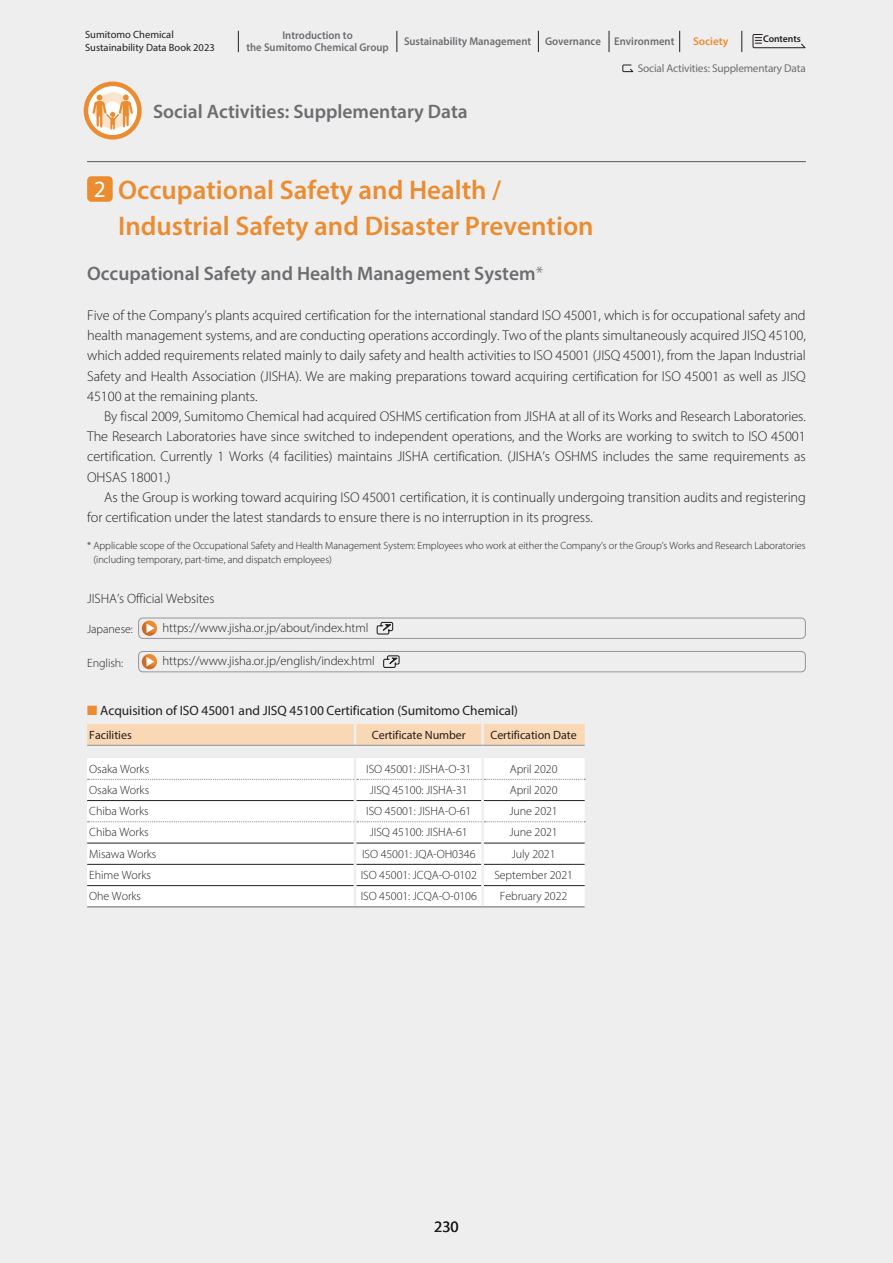
<style>
.page{position:relative;width:893px;height:1263px;background:#eeeeef}
.page>*{position:absolute;margin:0;border:0;box-sizing:border-box;transform-origin:0 0}
.大見出しen{font:600 27px/35.8px "Myriad Pro";color:#eb8c30}
.大見出しen-2{font:23.4px "Myriad Pro";color:#fff}
.大見出しen-3{font:600 19.5px "Myriad Pro";color:#6c6d70}
.t1{font:15.9px "Myriad Pro";color:#231f20}
.本文en{font:300 14.25px/20.2px "Myriad Pro";letter-spacing:-.005em;color:#231f20;text-align:justify}
.チャートタイトルen{font:13.5px "Myriad Pro";letter-spacing:-.005em;color:#231f20}
.表組_L_en{font:300 13.5px "Myriad Pro";letter-spacing:-.005em;color:#231f20}
.リンクURL{font:300 12.75px "Myriad Pro";letter-spacing:-.005em;color:#231f20}
.表組_L_en-2{font:300 12px "Myriad Pro";letter-spacing:-.005em;color:#231f20}
.表組_R_en{font:12px "Myriad Pro";letter-spacing:-.005em;color:#231f20}
.t2{font:600 11.25px/12.8px "Myriad Pro";color:#6c6d70;text-align:center;scale:.95 1}
.t3{font:11.25px "Myriad Pro";letter-spacing:-.015em;color:#6c6d70}
.t4{font:600 11.25px "Myriad Pro";color:#eb8c30}
.e_SDB_注記{font:300 10.5px/13.5px "Myriad Pro";letter-spacing:-.005em;color:#231f20}
.t5{font:10.5px/12.8px "Myriad Pro";color:#231f20}
.t6{font:600 9.75px "Myriad Pro";letter-spacing:-.01em;color:#231f20}
.s1{font-weight:300}
.s2{color:#eb8c30}
</style>
<div class="page">
<div style="left:87px;top:724px;width:498px;height:21px;background:#fad8b6"></div>
<div style="left:87px;top:758px;width:498px;height:148px;background:#fff"></div>
<svg style="left:88px;top:821px;width:497px;height:1px"></svg>
<svg style="left:88px;top:779px;width:497px;height:1px"></svg>
<hr style="left:87px;top:800px;width:267px;height:1px;background:#231f20">
<hr style="left:356px;top:800px;width:125px;height:1px;background:#231f20">
<hr style="left:484px;top:800px;width:101px;height:1px;background:#231f20">
<hr style="left:87px;top:885px;width:267px;height:1px;background:#231f20">
<hr style="left:356px;top:885px;width:125px;height:1px;background:#231f20">
<hr style="left:484px;top:885px;width:101px;height:1px;background:#231f20">
<hr style="left:354px;top:724px;width:2px;height:21px;background:#eeeeef">
<hr style="left:481px;top:724px;width:3px;height:21px;background:#eeeeef">
<hr style="left:87px;top:745px;width:268px;height:1px;background:#939598">
<hr style="left:355px;top:745px;width:128px;height:1px;background:#939598">
<hr style="left:483px;top:745px;width:102px;height:1px;background:#939598">
<hr style="left:87px;top:843px;width:267px;height:1px;background:#231f20">
<hr style="left:356px;top:843px;width:125px;height:1px;background:#231f20">
<hr style="left:484px;top:843px;width:101px;height:1px;background:#231f20">
<hr style="left:87px;top:864px;width:267px;height:1px;background:#231f20">
<hr style="left:356px;top:864px;width:125px;height:1px;background:#231f20">
<hr style="left:484px;top:864px;width:101px;height:1px;background:#231f20">
<hr style="left:354px;top:758px;width:2px;height:21px;background:#eeeeef">
<hr style="left:481px;top:758px;width:3px;height:21px;background:#eeeeef">
<hr style="left:354px;top:779px;width:2px;height:21px;background:#eeeeef">
<hr style="left:481px;top:779px;width:3px;height:21px;background:#eeeeef">
<hr style="left:354px;top:800px;width:2px;height:22px;background:#eeeeef">
<hr style="left:481px;top:800px;width:3px;height:22px;background:#eeeeef">
<hr style="left:354px;top:822px;width:2px;height:21px;background:#eeeeef">
<hr style="left:481px;top:822px;width:3px;height:21px;background:#eeeeef">
<hr style="left:354px;top:843px;width:2px;height:21px;background:#eeeeef">
<hr style="left:481px;top:843px;width:3px;height:21px;background:#eeeeef">
<hr style="left:354px;top:864px;width:2px;height:21px;background:#eeeeef">
<hr style="left:481px;top:864px;width:3px;height:21px;background:#eeeeef">
<hr style="left:354px;top:885px;width:2px;height:21px;background:#eeeeef">
<hr style="left:481px;top:885px;width:3px;height:21px;background:#eeeeef">
<hr style="left:87px;top:906px;width:268px;height:1px;background:#6c6d70">
<hr style="left:355px;top:906px;width:128px;height:1px;background:#6c6d70">
<hr style="left:483px;top:906px;width:102px;height:1px;background:#6c6d70">
<svg style="left:142px;top:620px;width:15px;height:16px"></svg>
<svg style="left:147px;top:623px;width:7px;height:10px"></svg>
<svg style="left:376px;top:621px;width:18px;height:14px"></svg>
<div style="left:138px;top:618px;width:668px;height:21px;border:1px solid #939598;border-radius:4px"></div>
<svg style="left:142px;top:654px;width:15px;height:15px"></svg>
<svg style="left:147px;top:657px;width:7px;height:9px"></svg>
<svg style="left:383px;top:655px;width:17px;height:13px"></svg>
<div style="left:138px;top:651px;width:668px;height:21px;border:1px solid #939598;border-radius:4px"></div>
<div style="left:87px;top:176px;width:26px;height:26px;background:#eb8c30;border-radius:4px"></div>
<svg style="left:84px;top:82px;width:58px;height:58px"></svg>
<div style="left:88px;top:86px;width:49px;height:49px;background:#fff;border-radius:50%"></div>
<svg style="left:95px;top:92px;width:36px;height:37px"></svg>
<svg style="left:92px;top:95px;width:41px;height:35px"></svg>
<svg style="left:397px;top:31px;width:1px;height:21px"></svg>
<svg style="left:238px;top:31px;width:1px;height:21px"></svg>
<svg style="left:538px;top:31px;width:1px;height:21px"></svg>
<svg style="left:679px;top:31px;width:1px;height:21px"></svg>
<svg style="left:609px;top:31px;width:1px;height:21px"></svg>
<svg style="left:742px;top:31px;width:1px;height:21px"></svg>
<svg style="left:752px;top:34px;width:54px;height:15px"></svg>
<hr style="left:87px;top:161px;width:719px;height:1px;background:#6c6d70">
<svg style="left:622px;top:64px;width:12px;height:9px"></svg>
<p class="t2" style="left:246px;top:28px;width:151px">Introduction to<br>the Sumitomo Chemical Group</p>
<p class="t6" style="left:763px;top:33px;width:39px">Contents</p>
<p class="t5" style="left:85px;top:28px;width:131px">Sumitomo Chemical<br>Sustainability Data Book 2023</p>
<p class="t2" style="left:404px;top:35px;width:286px">Sustainability Management Governance Environment</p>
<p class="t4" style="left:693px;top:34px;width:37px">Society</p>
<h3 class="大見出しen-3" style="left:153px;top:99px;width:316px">Social Activities: Supplementary Data</h3>
<p class="t3" style="left:638px;top:61px;width:170px">Social Activities: Supplementary Data</p>
<p class="大見出しen-2" style="left:94px;top:175px;width:13px">2</p>
<p class="大見出しen" style="left:118px;top:171px;width:477px">Occupational Safety and Health /<br>Industrial Safety and Disaster Prevention</p>
<p class="大見出しen-3" style="left:87px;top:261px;width:458px">Occupational Safety and Health Management System<span class="s1">*</span></p>
<p class="本文en" style="left:87px;top:305px;width:720px">Five of the Company’s plants acquired certification for the international standard ISO 45001, which is for occupational safety and health management systems, and are conducting operations accordingly. Two of the plants simultaneously acquired JISQ 45100, which added requirements related mainly to daily safety and health activities to ISO 45001 (JISQ 45001), from the Japan Industrial Safety and Health Association (JISHA). We are making preparations toward acquiring certification for ISO 45001 as well as JISQ 45100 at the remaining plants.</p>
<p class="本文en" style="left:87px;top:406px;width:720px;text-indent:17px">By fiscal 2009, Sumitomo Chemical had acquired OSHMS certification from JISHA at all of its Works and Research Laboratories.<br>The Research Laboratories have since switched to independent operations, and the Works are working to switch to ISO 45001 certification. Currently 1 Works (4 facilities) maintains JISHA certification. (JISHA’s OSHMS includes the same requirements as OHSAS 18001.)</p>
<p class="本文en" style="left:87px;top:487px;width:720px;text-indent:17px">As the Group is working toward acquiring ISO 45001 certification, it is continually undergoing transition audits and registering for certification under the latest standards to ensure there is no interruption in its progress.</p>
<p class="e_SDB_注記" style="left:93px;top:539px;width:714px;text-indent:-6px">* Applicable scope of the Occupational Safety and Health Management System: Employees who work at either the Company’s or the Group’s Works and Research Laboratories (including temporary, part-time, and dispatch employees)</p>
<p class="表組_L_en" style="left:87px;top:590px;width:129px">JISHA’s Official Websites</p>
<p class="表組_L_en-2" style="left:87px;top:622px;width:47px">Japanese:</p>
<p class="表組_L_en-2" style="left:87px;top:655px;width:38px">English:</p>
<p class="リンクURL" style="left:162px;top:620px;width:208px">https://www.jisha.or.jp/about/index.html</p>
<p class="リンクURL" style="left:162px;top:653px;width:214px">https://www.jisha.or.jp/english/index.html</p>
<p class="チャートタイトルen" style="left:87px;top:702px;width:432px"><span class="s2">■</span> Acquisition of ISO 45001 and JISQ 45100 Certification (Sumitomo Chemical)</p>
<p class="表組_R_en" style="left:89px;top:727px;width:44px">Facilities</p>
<p class="表組_R_en" style="left:372px;top:727px;width:95px">Certificate Number</p>
<p class="表組_R_en" style="left:490px;top:727px;width:88px">Certification Date</p>
<p class="表組_L_en-2" style="left:89px;top:761px;width:61px">Osaka Works</p>
<p class="表組_L_en-2" style="left:366px;top:761px;width:107px">ISO 45001: JISHA-O-31</p>
<p class="表組_L_en-2" style="left:510px;top:761px;width:49px">April 2020</p>
<p class="表組_L_en-2" style="left:89px;top:783px;width:61px">Osaka Works</p>
<p class="表組_L_en-2" style="left:370px;top:783px;width:99px">JISQ 45100: JISHA-31</p>
<p class="表組_L_en-2" style="left:510px;top:783px;width:49px">April 2020</p>
<p class="表組_L_en-2" style="left:89px;top:804px;width:61px">Chiba Works</p>
<p class="表組_L_en-2" style="left:366px;top:804px;width:107px">ISO 45001: JISHA-O-61</p>
<p class="表組_L_en-2" style="left:509px;top:804px;width:50px">June 2021</p>
<p class="表組_L_en-2" style="left:89px;top:825px;width:61px">Chiba Works</p>
<p class="表組_L_en-2" style="left:370px;top:825px;width:99px">JISQ 45100: JISHA-61</p>
<p class="表組_L_en-2" style="left:509px;top:825px;width:50px">June 2021</p>
<p class="表組_L_en-2" style="left:89px;top:846px;width:69px">Misawa Works</p>
<p class="表組_L_en-2" style="left:362px;top:846px;width:115px">ISO 45001: JQA-OH0346</p>
<p class="表組_L_en-2" style="left:512px;top:846px;width:45px">July 2021</p>
<p class="表組_L_en-2" style="left:89px;top:868px;width:63px">Ehime Works</p>
<p class="表組_L_en-2" style="left:361px;top:868px;width:118px">ISO 45001: JCQA-O-0102</p>
<p class="表組_L_en-2" style="left:494px;top:868px;width:80px">September 2021</p>
<p class="表組_L_en-2" style="left:89px;top:889px;width:53px">Ohe Works</p>
<p class="表組_L_en-2" style="left:361px;top:889px;width:118px">ISO 45001: JCQA-O-0106</p>
<p class="表組_L_en-2" style="left:500px;top:889px;width:69px">February 2022</p>
<p class="t1" style="left:434px;top:1216px;width:26px">230</p>
</div>
